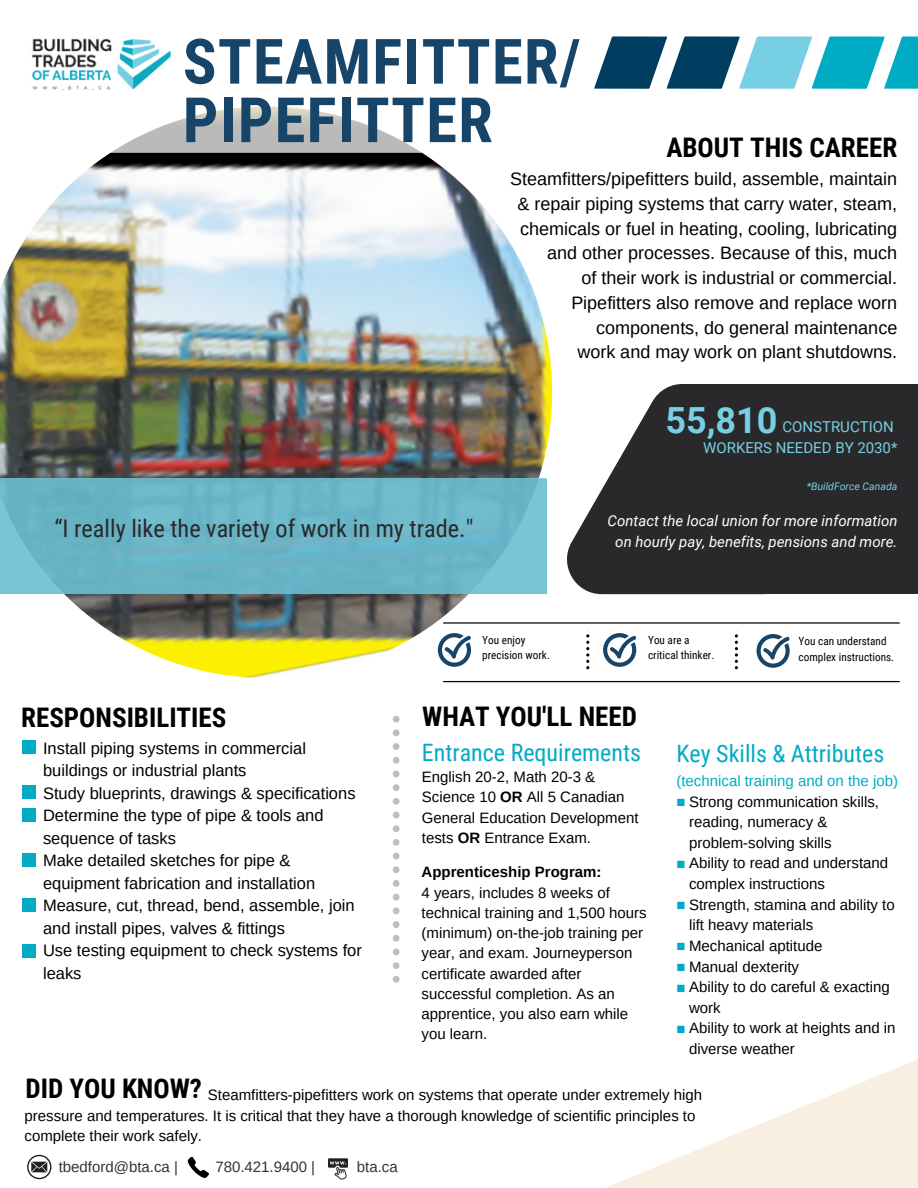
<style>
.page{position:relative;width:918px;height:1188px;background:#fff}
.page>*{position:absolute;margin:0;border:0;box-sizing:border-box;transform-origin:0 0}
.t1{font:700 62.55px/58.5px "Roboto Condensed";letter-spacing:.02em;color:#174569}
.t2{font:700 36px "Roboto";color:#77cfe3}
.t3{font:700 27px "Roboto Condensed";color:#000}
.t4{font:24.3px "Roboto Condensed";color:#29292b}
.t5{font:24px "Roboto Condensed";color:#00abc4}
.t6{font:18px/24.8px "Arimo";color:#000;text-align:right}
.t7{font:16.5px/22.5px "Arimo";color:#000}
.t8{font:15px/20.2px "Arimo";color:#000}
.t9{font:italic 15px "Roboto";color:#fff}
.t10{font:15px "Arimo";color:#333}
.t11{font:15px "Roboto";color:#77cfe3}
.t12{font:15px "Arimo";color:#00abc4}
.t13{font:700 15px "Arimo";color:#000}
.t14{font:11.25px/15.1px "Roboto Condensed";color:#000}
.t15{font:italic 10.5px "Roboto";color:#77cfe3}
.s1{font-weight:700}
.s2{color:#00abc4}
</style>
<div class="page">
<img style="left:0;top:153px;width:615px;height:588px">
<svg style="left:393px;top:710px;width:7px;height:273px"></svg>
<svg style="left:586px;top:631px;width:3px;height:38px"></svg>
<svg style="left:735px;top:631px;width:3px;height:38px"></svg>
<svg style="left:603px;top:633px;width:34px;height:34px"></svg>
<svg style="left:438px;top:633px;width:34px;height:34px"></svg>
<svg style="left:757px;top:634px;width:33px;height:34px"></svg>
<svg style="left:443px;top:681px;width:457px;height:1px"></svg>
<svg style="left:443px;top:622px;width:457px;height:2px"></svg>
<svg style="left:0;top:478px;width:547px;height:116px;background:#6ab6c8"></svg>
<div style="left:22px;top:786px;width:14px;height:13px;background:#00abc4"></div>
<div style="left:22px;top:808px;width:14px;height:14px;background:#00abc4"></div>
<div style="left:22px;top:898px;width:14px;height:13px;background:#00abc4"></div>
<div style="left:22px;top:944px;width:14px;height:13px;background:#00abc4"></div>
<div style="left:22px;top:741px;width:14px;height:13px;background:#00abc4"></div>
<svg style="left:605px;top:1059px;width:313px;height:129px"></svg>
<svg style="left:27px;top:1155px;width:24px;height:24px"></svg>
<svg style="left:188px;top:1157px;width:21px;height:21px"></svg>
<svg style="left:328px;top:1158px;width:20px;height:22px"></svg>
<svg style="left:110px;top:106px;width:312px;height:47px;fill:#bebdba"></svg>
<img style="left:31px;top:38px;width:141px;height:52px">
<svg style="left:594px;top:36px;width:324px;height:53px"></svg>
<div style="left:683px;top:384px;width:235px;height:209px;background:#29292b"></div>
<svg style="left:558px;top:378px;width:249px;height:216px;fill:#29292b"></svg>
<div style="left:22px;top:854px;width:14px;height:13px;background:#00abc4"></div>
<p class="t1" style="left:183px;top:33px;width:399px">STEAMFITTER/<br>PIPEFITTER</p>
<p class="t3" style="left:666px;top:132px;width:232px">ABOUT THIS CAREER</p>
<p class="t6" style="left:510px;top:166px;width:388px">Steamfitters/pipefitters build, assemble, maintain &amp; repair piping systems that carry water, steam, chemicals or fuel in heating, cooling, lubricating and other processes. Because of this, much</p>
<p class="t6" style="left:581px;top:265px;width:317px">of their work is industrial or commercial.</p>
<p class="t6" style="left:571px;top:290px;width:328px">Pipefitters also remove and replace worn components, do general maintenance</p>
<p class="t6" style="left:577px;top:340px;width:321px">work and may work on plant shutdowns.</p>
<p class="t4" style="left:54px;top:515px;width:420px">“I really like the variety of work in my trade."</p>
<p class="t14" style="left:482px;top:632px;width:69px">You enjoy precision work.</p>
<p class="t2" style="left:665px;top:400px;width:113px">55,810</p>
<p class="t11" style="left:783px;top:419px;width:113px">CONSTRUCTION</p>
<p class="t11" style="left:703px;top:440px;width:196px">WORKERS NEEDED BY 2030*</p>
<p class="t15" style="left:807px;top:481px;width:92px">*BuildForce Canada</p>
<p class="t9" style="left:608px;top:512px;width:291px">Contact the local union for more information</p>
<p class="t9" style="left:615px;top:533px;width:284px">on hourly pay, benefits, pensions and more.</p>
<p class="t14" style="left:648px;top:632px;width:68px">You are a critical thinker.</p>
<p class="t14" style="left:799px;top:634px;width:97px">You can understand complex instructions.</p>
<p class="t3" style="left:21px;top:702px;width:207px">RESPONSIBILITIES</p>
<p class="t7" style="left:43px;top:737px;width:264px">Install piping systems in commercial buildings or industrial plants</p>
<p class="t7" style="left:43px;top:782px;width:314px">Study blueprints, drawings &amp; specifications</p>
<p class="t7" style="left:43px;top:804px;width:282px">Determine the type of pipe &amp; tools and sequence of tasks</p>
<p class="t7" style="left:43px;top:849px;width:274px">Make detailed sketches for pipe &amp; equipment fabrication and installation</p>
<p class="t7" style="left:43px;top:894px;width:313px">Measure, cut, thread, bend, assemble, join and install pipes, valves &amp; fittings</p>
<p class="t7" style="left:43px;top:939px;width:320px">Use testing equipment to check systems for leaks</p>
<p class="t3" style="left:422px;top:701px;width:216px">WHAT YOU'LL NEED</p>
<p class="t5" style="left:422px;top:739px;width:221px">Entrance Requirements</p>
<p class="t8" style="left:422px;top:767px;width:218px">English 20-2, Math 20-3 &amp;<br>Science 10 <span class="s1">OR</span> All 5 Canadian<br>General Education Development tests <span class="s1">OR</span> Entrance Exam.</p>
<p class="t13" style="left:422px;top:864px;width:181px">Apprenticeship Program:</p>
<p class="t8" style="left:422px;top:882px;width:227px">4 years, includes 8 weeks of technical training and 1,500 hours (minimum) on-the-job training per year, and exam. Journeyperson certificate awarded after successful completion. As an apprentice, you also earn while you learn.</p>
<p class="t5" style="left:677px;top:740px;width:209px">Key Skills &amp; Attributes</p>
<p class="t12" style="left:677px;top:773px;width:223px">(technical training and on the job)</p>
<p class="t8" style="left:689px;top:791px;width:191px;text-indent:-13px"><span class="s2">■</span> Strong communication skills, reading, numeracy &amp;</p>
<p class="t8" style="left:689px;top:833px;width:144px">problem-solving skills</p>
<p class="t8" style="left:689px;top:853px;width:201px;text-indent:-13px"><span class="s2">■</span> Ability to read and understand complex instructions</p>
<p class="t8" style="left:689px;top:894px;width:207px;text-indent:-13px"><span class="s2">■</span> Strength, stamina and ability to lift heavy materials</p>
<p class="t8" style="left:677px;top:936px;width:147px"><span class="s2">■</span> Mechanical aptitude</p>
<p class="t8" style="left:677px;top:956px;width:124px"><span class="s2">■</span> Manual dexterity</p>
<p class="t8" style="left:689px;top:977px;width:202px;text-indent:-13px"><span class="s2">■</span> Ability to do careful &amp; exacting work</p>
<p class="t8" style="left:689px;top:1018px;width:208px;text-indent:-13px"><span class="s2">■</span> Ability to work at heights and in diverse weather</p>
<p class="t3" style="left:26px;top:1073px;width:178px">DID YOU KNOW?</p>
<p class="t8" style="left:25px;top:1085px;width:679px;text-indent:183px">Steamfitters-pipefitters work on systems that operate under extremely high pressure and temperatures. It is critical that they have a thorough knowledge of scientific principles to complete their work safely.</p>
<p class="t10" style="left:59px;top:1158px;width:121px">tbedford@bta.ca |</p>
<p class="t10" style="left:215px;top:1158px;width:101px">780.421.9400 |</p>
<p class="t10" style="left:357px;top:1158px;width:42px">bta.ca</p>
</div>
